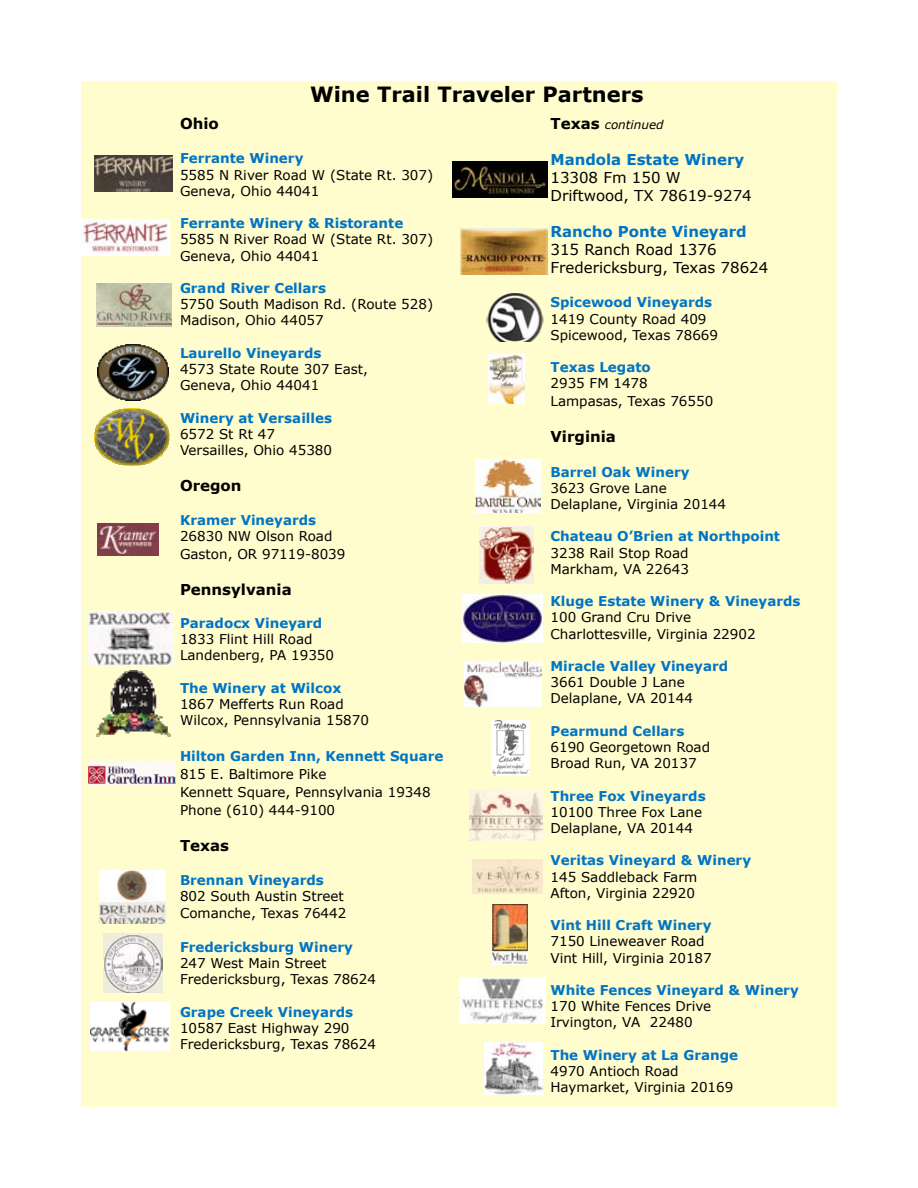
<style>
.page{position:relative;width:918px;height:1188px;background:#fff}
.page>*{position:absolute;margin:0;border:0;box-sizing:border-box;transform-origin:0 0}
.t1{font:700 21px "Verdana";color:#000}
.t2{font:15px/18px "Verdana";color:#000}
.t3{font:700 15px "Verdana";color:#0074c4}
.t4{font:700 15px "Verdana";color:#000}
.t5{font:13.5px/16.2px "Verdana";color:#000}
.t6{font:700 13.5px "Verdana";color:#0074c4}
.t7{font:italic 12px "Verdana";color:#000}
.s1{font-weight:700;font-style:normal;font-size:15px}
</style>
<div class="page">
<div style="left:81px;top:81px;width:756px;height:1026px;background:#fffccd"></div>
<img style="left:88px;top:762px;width:88px;height:23px">
<img style="left:476px;top:460px;width:65px;height:53px">
<img style="left:479px;top:527px;width:55px;height:57px">
<img style="left:491px;top:721px;width:38px;height:54px">
<img style="left:484px;top:1042px;width:58px;height:52px">
<img style="left:472px;top:860px;width:71px;height:33px">
<img style="left:462px;top:595px;width:80px;height:48px">
<img style="left:459px;top:978px;width:87px;height:46px">
<img style="left:97px;top:670px;width:73px;height:67px">
<img style="left:98px;top:524px;width:61px;height:32px">
<img style="left:464px;top:661px;width:77px;height:45px">
<img style="left:470px;top:790px;width:72px;height:51px">
<img style="left:96px;top:283px;width:76px;height:44px">
<img style="left:95px;top:155px;width:77px;height:37px">
<img style="left:98px;top:344px;width:70px;height:57px">
<img style="left:95px;top:409px;width:74px;height:56px">
<img style="left:81px;top:219px;width:88px;height:36px">
<img style="left:88px;top:611px;width:84px;height:54px">
<img style="left:493px;top:905px;width:34px;height:60px">
<img style="left:103px;top:933px;width:59px;height:59px">
<img style="left:91px;top:1003px;width:78px;height:47px">
<img style="left:488px;top:355px;width:37px;height:49px">
<img style="left:99px;top:870px;width:66px;height:54px">
<img style="left:486px;top:293px;width:58px;height:48px">
<img style="left:452px;top:162px;width:96px;height:35px">
<img style="left:460px;top:228px;width:88px;height:46px">
<h1 class="t1" style="left:310px;top:80px;width:335px">Wine Trail Traveler Partners</h1>
<p class="t4" style="left:180px;top:114px;width:40px">Ohio</p>
<p class="t6" style="left:180px;top:150px;width:125px">Ferrante Winery</p>
<p class="t5" style="left:180px;top:167px;width:255px">5585 N River Road W (State Rt. 307)<br>Geneva, Ohio 44041</p>
<p class="t6" style="left:180px;top:215px;width:225px">Ferrante Winery &amp; Ristorante</p>
<p class="t5" style="left:180px;top:232px;width:255px">5585 N River Road W (State Rt. 307)<br>Geneva, Ohio 44041</p>
<p class="t6" style="left:180px;top:279px;width:148px">Grand River Cellars</p>
<p class="t5" style="left:180px;top:296px;width:255px">5750 South Madison Rd. (Route 528)<br>Madison, Ohio 44057</p>
<p class="t6" style="left:180px;top:344px;width:143px">Laurello Vineyards</p>
<p class="t5" style="left:180px;top:361px;width:190px">4573 State Route 307 East,<br>Geneva, Ohio 44041</p>
<p class="t6" style="left:180px;top:409px;width:154px">Winery at Versailles</p>
<p class="t5" style="left:180px;top:426px;width:154px">6572 St Rt 47<br>Versailles, Ohio 45380</p>
<p class="t4" style="left:180px;top:476px;width:63px">Oregon</p>
<p class="t6" style="left:180px;top:512px;width:138px">Kramer Vineyards</p>
<p class="t5" style="left:180px;top:528px;width:167px;line-height:18px">26830 NW Olson Road<br>Gaston, OR 97119-8039</p>
<p class="t4" style="left:180px;top:580px;width:113px">Pennsylvania</p>
<p class="t6" style="left:180px;top:614px;width:144px">Paradocx Vineyard</p>
<p class="t5" style="left:180px;top:631px;width:156px">1833 Flint Hill Road<br>Landenberg, PA 19350</p>
<p class="t6" style="left:180px;top:679px;width:163px">The Winery at Wilcox</p>
<p class="t5" style="left:180px;top:696px;width:191px">1867 Mefferts Run Road<br>Wilcox, Pennsylvania 15870</p>
<p class="t6" style="left:180px;top:747px;width:265px">Hilton Garden Inn, Kennett Square</p>
<p class="t5" style="left:180px;top:765px;width:252px;line-height:18px">815 E. Baltimore Pike<br>Kennett Square, Pennsylvania 19348<br>Phone (610) 444-9100</p>
<p class="t4" style="left:180px;top:836px;width:51px">Texas</p>
<p class="t6" style="left:180px;top:872px;width:145px">Brennan Vineyards</p>
<p class="t5" style="left:180px;top:889px;width:168px">802 South Austin Street<br>Comanche, Texas 76442</p>
<p class="t6" style="left:180px;top:938px;width:174px">Fredericksburg Winery</p>
<p class="t5" style="left:180px;top:955px;width:198px">247 West Main Street<br>Fredericksburg, Texas 78624</p>
<p class="t6" style="left:180px;top:1003px;width:175px">Grape Creek Vineyards</p>
<p class="t5" style="left:180px;top:1020px;width:198px">10587 East Highway 290<br>Fredericksburg, Texas 78624</p>
<p class="t7" style="left:550px;top:117px;width:115px"><span class="s1">Texas</span> continued</p>
<p class="t3" style="left:550px;top:150px;width:195px">Mandola Estate Winery</p>
<p class="t2" style="left:550px;top:169px;width:203px">13308 Fm 150 W<br>Driftwood, TX 78619-9274</p>
<p class="t3" style="left:550px;top:222px;width:198px">Rancho Ponte Vineyard</p>
<p class="t2" style="left:550px;top:241px;width:219px">315 Ranch Road 1376<br>Fredericksburg, Texas 78624</p>
<p class="t6" style="left:550px;top:294px;width:163px">Spicewood Vineyards</p>
<p class="t5" style="left:550px;top:311px;width:169px">1419 County Road 409<br>Spicewood, Texas 78669</p>
<p class="t6" style="left:550px;top:359px;width:102px">Texas Legato</p>
<p class="t5" style="left:550px;top:375px;width:164px;line-height:18px">2935 FM 1478<br>Lampasas, Texas 76550</p>
<p class="t4" style="left:550px;top:427px;width:67px">Virginia</p>
<p class="t6" style="left:550px;top:463px;width:141px">Barrel Oak Winery</p>
<p class="t5" style="left:550px;top:480px;width:177px">3623 Grove Lane<br>Delaplane, Virginia 20144</p>
<p class="t6" style="left:550px;top:528px;width:231px">Chateau O’Brien at Northpoint</p>
<p class="t5" style="left:550px;top:545px;width:140px">3238 Rail Stop Road<br>Markham, VA 22643</p>
<p class="t6" style="left:550px;top:593px;width:252px">Kluge Estate Winery &amp; Vineyards</p>
<p class="t5" style="left:550px;top:610px;width:207px">100 Grand Cru Drive<br>Charlottesville, Virginia 22902</p>
<p class="t6" style="left:550px;top:657px;width:179px">Miracle Valley Vineyard</p>
<p class="t5" style="left:550px;top:674px;width:144px">3661 Double J Lane<br>Delaplane, VA 20144</p>
<p class="t6" style="left:550px;top:722px;width:135px">Pearmund Cellars</p>
<p class="t5" style="left:550px;top:739px;width:161px">6190 Georgetown Road<br>Broad Run, VA 20137</p>
<p class="t6" style="left:550px;top:787px;width:157px">Three Fox Vineyards</p>
<p class="t5" style="left:550px;top:804px;width:153px">10100 Three Fox Lane<br>Delaplane, VA 20144</p>
<p class="t6" style="left:550px;top:852px;width:202px">Veritas Vineyard &amp; Winery</p>
<p class="t5" style="left:550px;top:869px;width:148px">145 Saddleback Farm<br>Afton, Virginia 22920</p>
<p class="t6" style="left:550px;top:917px;width:162px">Vint Hill Craft Winery</p>
<p class="t5" style="left:550px;top:934px;width:163px">7150 Lineweaver Road<br>Vint Hill, Virginia 20187</p>
<p class="t6" style="left:550px;top:981px;width:250px">White Fences Vineyard &amp; Winery</p>
<p class="t5" style="left:550px;top:998px;width:162px">170 White Fences Drive<br>Irvington, VA 22480</p>
<p class="t6" style="left:550px;top:1046px;width:189px">The Winery at La Grange</p>
<p class="t5" style="left:550px;top:1063px;width:184px">4970 Antioch Road<br>Haymarket, Virginia 20169</p>
</div>
